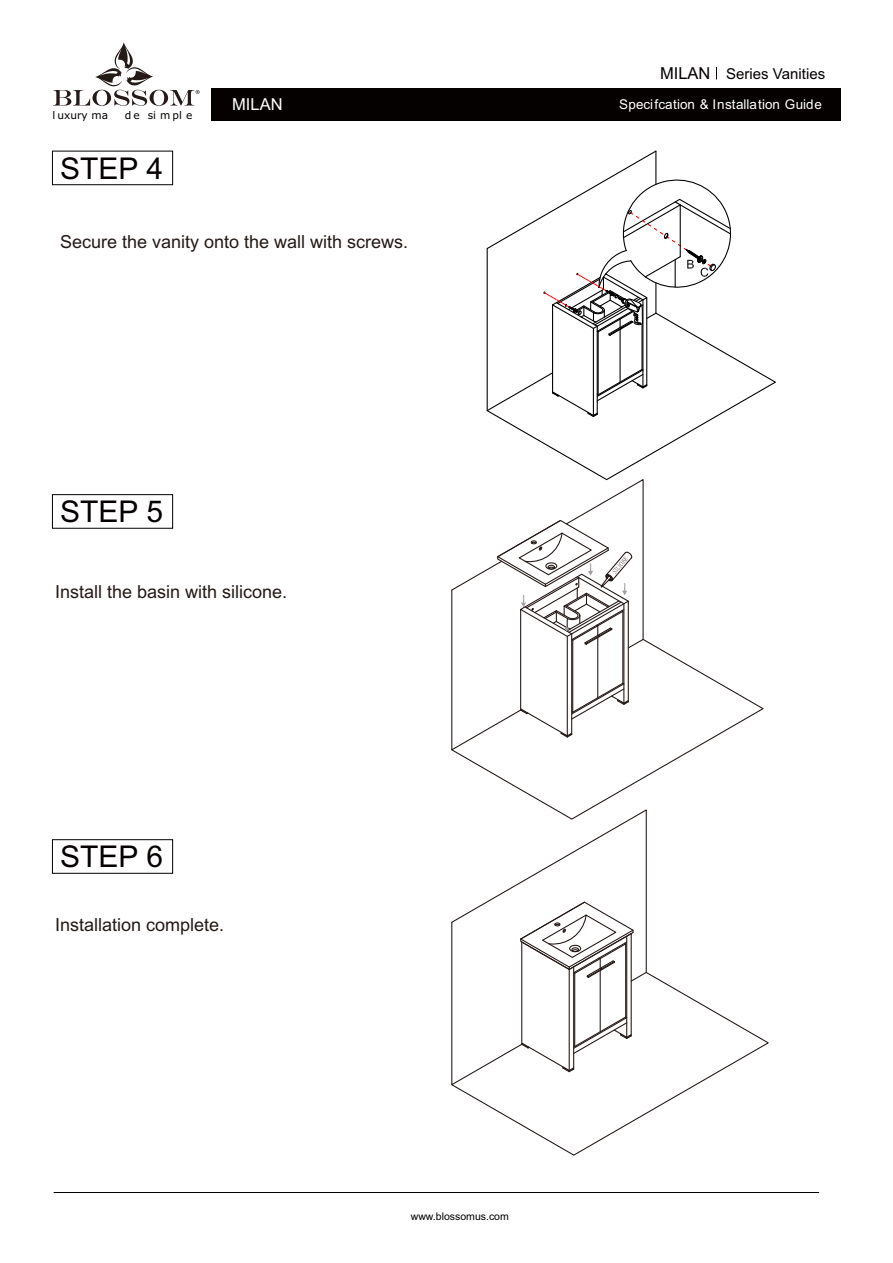
<style>
.page{position:relative;width:893px;height:1263px;background:#fff}
.page>*{position:absolute;margin:0;border:0;box-sizing:border-box;transform-origin:0 0}
.t1{font:30px "Arial";color:#050101}
.t2{font:18px "Arial Unicode MS";color:#231916}
.t3{font:16.5px "Arial";color:#050101}
.t4{font:16.5px "Arial";color:#fff}
.t5{font:15px "Arial";color:#050101}
.t6{font:13.5px "Arial";color:#fff}
.t7{font:10.5px "Arial";color:#050101}
.t8{font:10.5px "Verdana";color:#050101}
</style>
<div class="page">
<hr style="left:54px;top:1192px;width:765px;height:1px;background:#050101">
<div style="left:52px;top:151px;width:121px;height:34px;border:1px solid #050101"></div>
<div style="left:52px;top:494px;width:121px;height:35px;border:1px solid #050101"></div>
<div style="left:52px;top:839px;width:121px;height:35px;border:1px solid #050101"></div>
<svg style="left:53px;top:43px;width:147px;height:63px"></svg>
<svg style="left:454px;top:752px;width:235px;height:56px"></svg>
<svg style="left:453px;top:973px;width:316px;height:183px"></svg>
<svg style="left:451px;top:808px;width:197px;height:278px"></svg>
<div style="left:211px;top:88px;width:629px;height:33px;background:#050101"></div>
<svg style="left:716px;top:67px;width:1px;height:12px"></svg>
<svg style="left:451px;top:176px;width:325px;height:576px"></svg>
<p class="t8" style="left:53px;top:111px;width:57px">l uxury ma</p>
<p class="t8" style="left:125px;top:111px;width:69px">de si mpl e</p>
<h1 class="t1" style="left:60px;top:157px;width:104px">STEP 4</h1>
<p class="t4" style="left:232px;top:98px;width:52px">MILAN</p>
<p class="t2" style="left:60px;top:235px;width:350px">Secure the vanity onto the wall with screws.</p>
<h1 class="t1" style="left:60px;top:500px;width:104px">STEP 5</h1>
<p class="t2" style="left:55px;top:585px;width:234px">Install the basin with silicone.</p>
<h1 class="t1" style="left:60px;top:845px;width:104px">STEP 6</h1>
<p class="t2" style="left:55px;top:917px;width:171px">Installation complete.</p>
<p class="t7" style="left:411px;top:1212px;width:100px">www.blossomus.com</p>
<p class="t3" style="left:660px;top:67px;width:52px">MILAN</p>
<p class="t5" style="left:726px;top:68px;width:100px">Series Vanities</p>
<p class="t6" style="left:619px;top:99px;width:204px">Specifcation &amp; Installation Guide</p>
</div>
